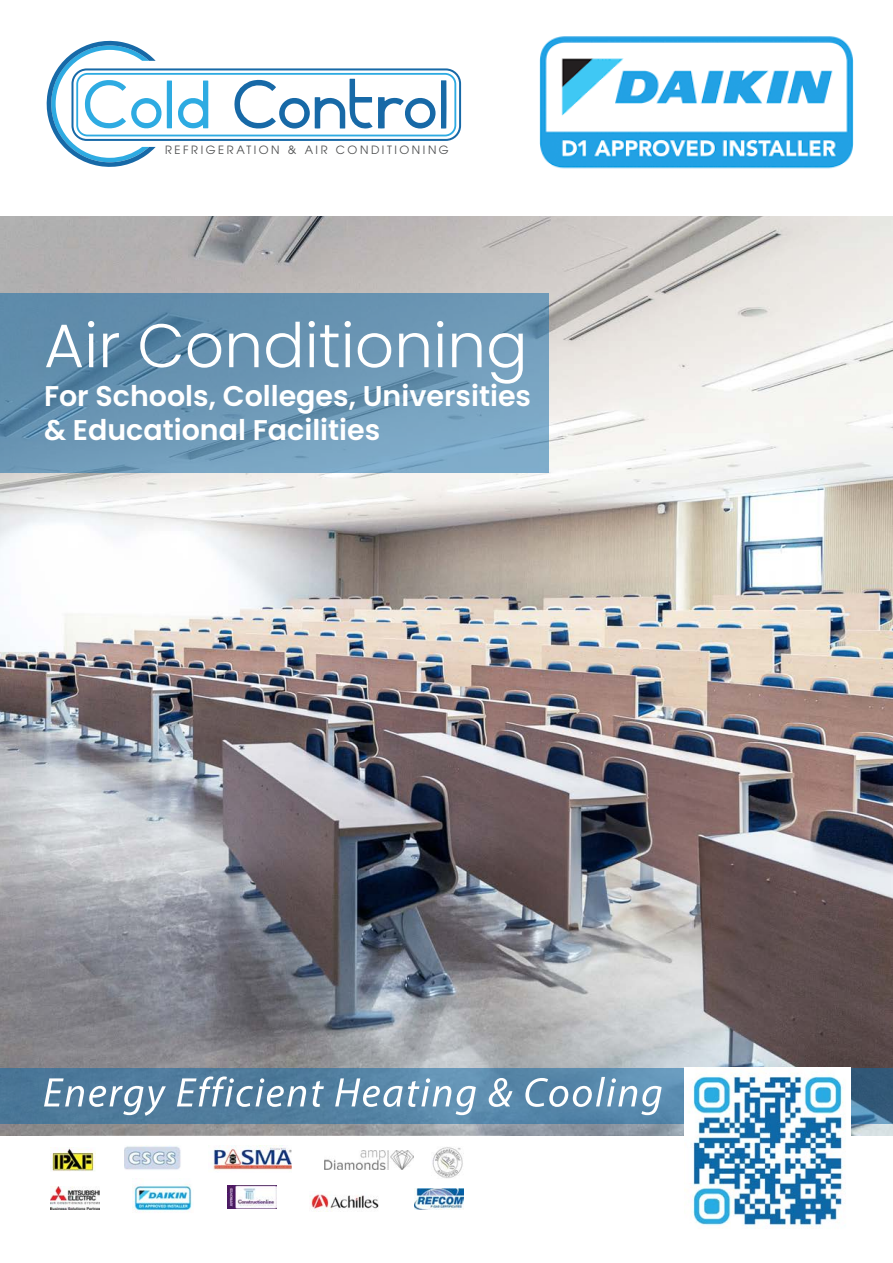
<style>
.page{position:relative;width:893px;height:1263px;background:#fff}
.page>*{position:absolute;margin:0;border:0;box-sizing:border-box;transform-origin:0 0}
.t1{font:300 61.5px "Poppins";color:#fff}
.t2{font:600 28.5px/34.2px "Poppins";color:#fff}
.t3{font:11.4px "ITC Avant Garde Pro";letter-spacing:.225em;color:#4f5051}
</style>
<div class="page">
<img style="left:0;top:217px;width:893px;height:919px">
<img style="left:539px;top:36px;width:315px;height:133px">
<svg style="left:0;top:293px;width:549px;height:179px;background:#6a96b5"></svg>
<svg style="left:178px;top:81px;width:30px;height:47px"></svg>
<svg style="left:234px;top:79px;width:213px;height:50px"></svg>
<div style="left:71px;top:68px;width:390px;height:73px;border:2px solid #1769a7;border-radius:14px"></div>
<div style="left:76px;top:73px;width:380px;height:63px;border:2px solid #2eabe2;border-radius:10px"></div>
<svg style="left:46px;top:40px;width:126px;height:127px"></svg>
<svg style="left:0;top:1068px;width:893px;height:56px;background:#4f7c9e"></svg>
<svg style="left:44px;top:1076px;width:618px;height:40px;background:#749ab5"></svg>
<img style="left:685px;top:1067px;width:166px;height:162px">
<img style="left:432px;top:1147px;width:32px;height:31px">
<img style="left:414px;top:1188px;width:50px;height:22px">
<img style="left:227px;top:1185px;width:49px;height:23px">
<img style="left:133px;top:1184px;width:59px;height:28px">
<img style="left:51px;top:1186px;width:48px;height:24px">
<img style="left:324px;top:1150px;width:89px;height:19px">
<img style="left:213px;top:1145px;width:78px;height:25px">
<img style="left:124px;top:1145px;width:57px;height:25px">
<img style="left:52px;top:1148px;width:43px;height:23px">
<img style="left:311px;top:1194px;width:68px;height:18px">
<p class="t3" style="left:165px;top:142px;width:285px">REFRIGERATION &amp; AIR CONDITIONING</p>
<p class="t1" style="left:44px;top:310px;width:485px">Air Conditioning</p>
<p class="t2" style="left:44px;top:379px;width:489px">For Schools, Colleges, Universities &amp; Educational Facilities</p>
</div>
